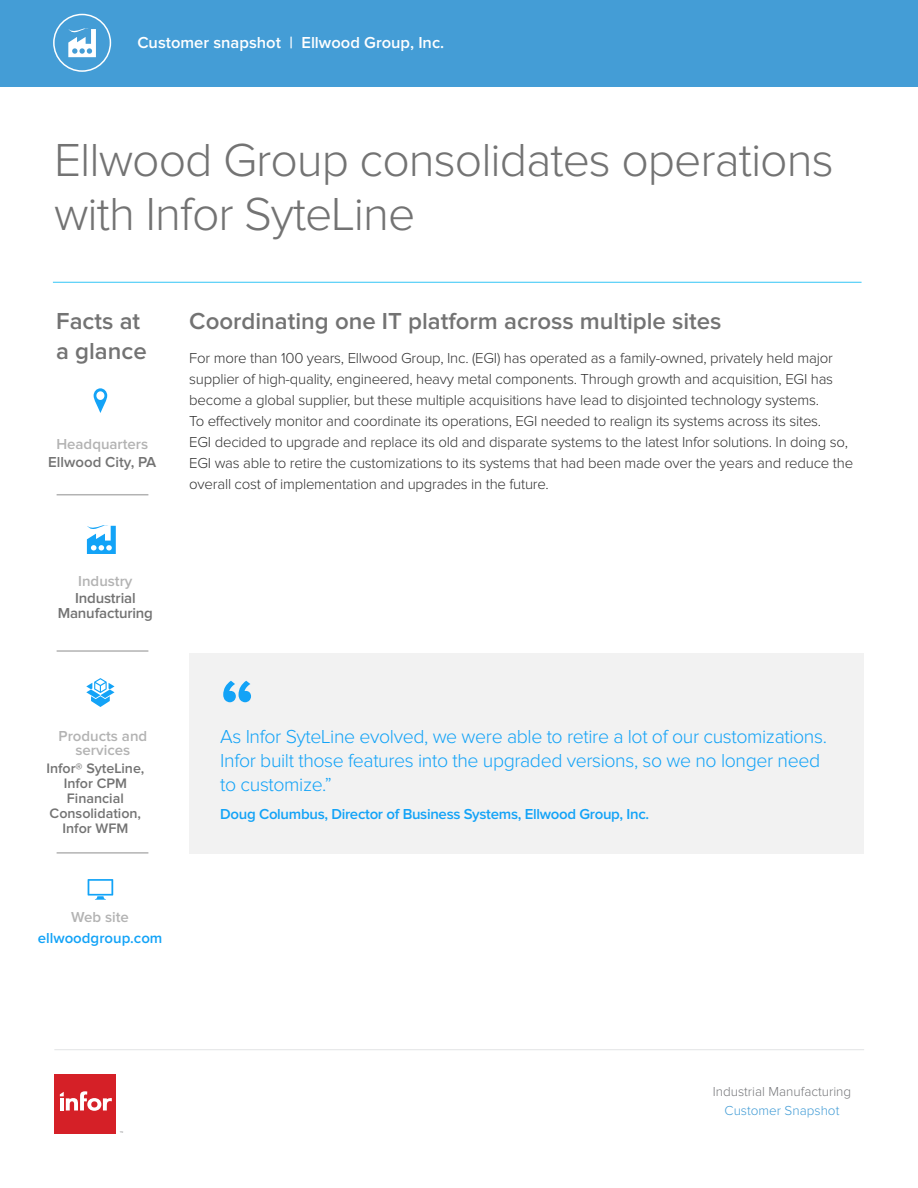
<style>
.page{position:relative;width:918px;height:1188px;background:#fff}
.page>*{position:absolute;margin:0;border:0;box-sizing:border-box;transform-origin:0 0}
.t1{font:700 75px "Proxima Nova";color:#13a3f7}
.Ahead_title{font:300 48px/54px "Proxima Nova";letter-spacing:-.02em;color:#737373}
.Bhead_16_20{font:600 24px "Proxima Nova";color:#737373}
.Normal_Copy__fo_real{font:600 24px/30px "Proxima Nova";color:#737373}
.t2{font:300 19.5px/24px "Proxima Nova";letter-spacing:-.02em;color:#13a3f7}
.t3{font:600 16.5px "Proxima Nova";color:#fff}
.body{font:300 15px/21px "Proxima Nova";letter-spacing:-.015em;color:#333}
.Normal_Copy__fo_real-2{font:600 15px "Proxima Nova";letter-spacing:-.02em;color:#13a3f7}
.Normal_Copy__fo_real-3{font:600 15px "Proxima Nova";color:#b3b3b3}
.Normal_Copy__fo_real-4{font:600 15px/14.2px "Proxima Nova";letter-spacing:-.01em;color:#737373;text-align:center}
.Normal_Copy__fo_real-5{font:600 15px "Proxima Nova";color:#13a3f7}
.Normal_Copy__fo_real-6{font:600 14.25px/15px "Proxima Nova";color:#737373;text-align:center}
.t4{font:300 13.5px "Proxima Nova";color:#77787b}
.t5{font:300 13.5px "Proxima Nova";color:#449dd6}
</style>
<div class="page">
<hr style="left:54px;top:1049px;width:810px;height:1px;background:#e6e7e8">
<div style="left:54px;top:1074px;width:62px;height:59px;background:#d52027"></div>
<svg style="left:60px;top:1091px;width:52px;height:20px"></svg>
<div style="left:0;top:0;width:918px;height:86px;background:#449dd6"></div>
<hr style="left:53px;top:282px;width:809px;height:1px;background:#33c6f6">
<div style="left:189px;top:653px;width:675px;height:201px;background:#f2f2f2"></div>
<svg style="left:86px;top:678px;width:29px;height:29px"></svg>
<svg style="left:94px;top:388px;width:13px;height:25px"></svg>
<hr style="left:57px;top:494px;width:91px;height:1px;background:#b3b3b3">
<hr style="left:57px;top:650px;width:91px;height:2px;background:#b3b3b3">
<svg style="left:88px;top:879px;width:25px;height:21px"></svg>
<hr style="left:57px;top:852px;width:91px;height:2px;background:#b3b3b3">
<div style="left:53px;top:14px;width:58px;height:58px;border:2px solid #fff;border-radius:50%"></div>
<svg style="left:68px;top:28px;width:28px;height:29px"></svg>
<svg style="left:87px;top:525px;width:29px;height:29px"></svg>
<p class="t3" style="left:137px;top:35px;width:308px">Customer snapshot | Ellwood Group, Inc.</p>
<p class="Ahead_title" style="left:54px;top:135px;width:781px">Ellwood Group consolidates operations with Infor SyteLine</p>
<p class="Normal_Copy__fo_real" style="left:56px;top:307px;width:92px">Facts at a glance</p>
<p class="Normal_Copy__fo_real-3" style="left:56px;top:437px;width:93px">Headquarters</p>
<p class="Normal_Copy__fo_real-4" style="left:48px;top:456px;width:110px">Ellwood City, PA</p>
<p class="Bhead_16_20" style="left:189px;top:310px;width:534px">Coordinating one IT platform across multiple sites</p>
<p class="body" style="left:189px;top:348px;width:665px">For more than 100 years, Ellwood Group, Inc. (EGI) has operated as a family-owned, privately held major supplier of high-quality, engineered, heavy metal components. Through growth and acquisition, EGI has become a global supplier, but these multiple acquisitions have lead to disjointed technology systems.<br>To effectively monitor and coordinate its operations, EGI needed to realign its systems across its sites.<br>EGI decided to upgrade and replace its old and disparate systems to the latest Infor solutions. In doing so, EGI was able to retire the customizations to its systems that had been made over the years and reduce the overall cost of implementation and upgrades in the future.</p>
<p class="Normal_Copy__fo_real-3" style="left:78px;top:574px;width:56px">Industry</p>
<p class="Normal_Copy__fo_real-4" style="left:58px;top:592px;width:97px">Industrial<br>Manufacturing</p>
<p class="Normal_Copy__fo_real-3" style="left:59px;top:730px;width:90px">Products and</p>
<p class="Normal_Copy__fo_real-3" style="left:76px;top:743px;width:56px">services</p>
<p class="Normal_Copy__fo_real-6" style="left:46px;top:761px;width:100px">Infor® SyteLine,<br>Infor CPM<br>Financial<br>Consolidation,<br>Infor WFM</p>
<p class="Normal_Copy__fo_real-3" style="left:71px;top:910px;width:59px">Web site</p>
<p class="Normal_Copy__fo_real-5" style="left:38px;top:931px;width:126px">ellwoodgroup.com</p>
<p class="t1" style="left:220px;top:663px;width:36px">“</p>
<p class="t2" style="left:220px;top:726px;width:608px">As Infor SyteLine evolved, we were able to retire a lot of our customizations.<br>Infor built those features into the upgraded versions, so we no longer need to customize.”</p>
<p class="Normal_Copy__fo_real-2" style="left:220px;top:807px;width:430px">Doug Columbus, Director of Business Systems, Ellwood Group, Inc.</p>
<p class="t4" style="left:713px;top:1085px;width:140px">Industrial Manufacturing</p>
<p class="t5" style="left:725px;top:1105px;width:116px">Customer Snapshot</p>
</div>
